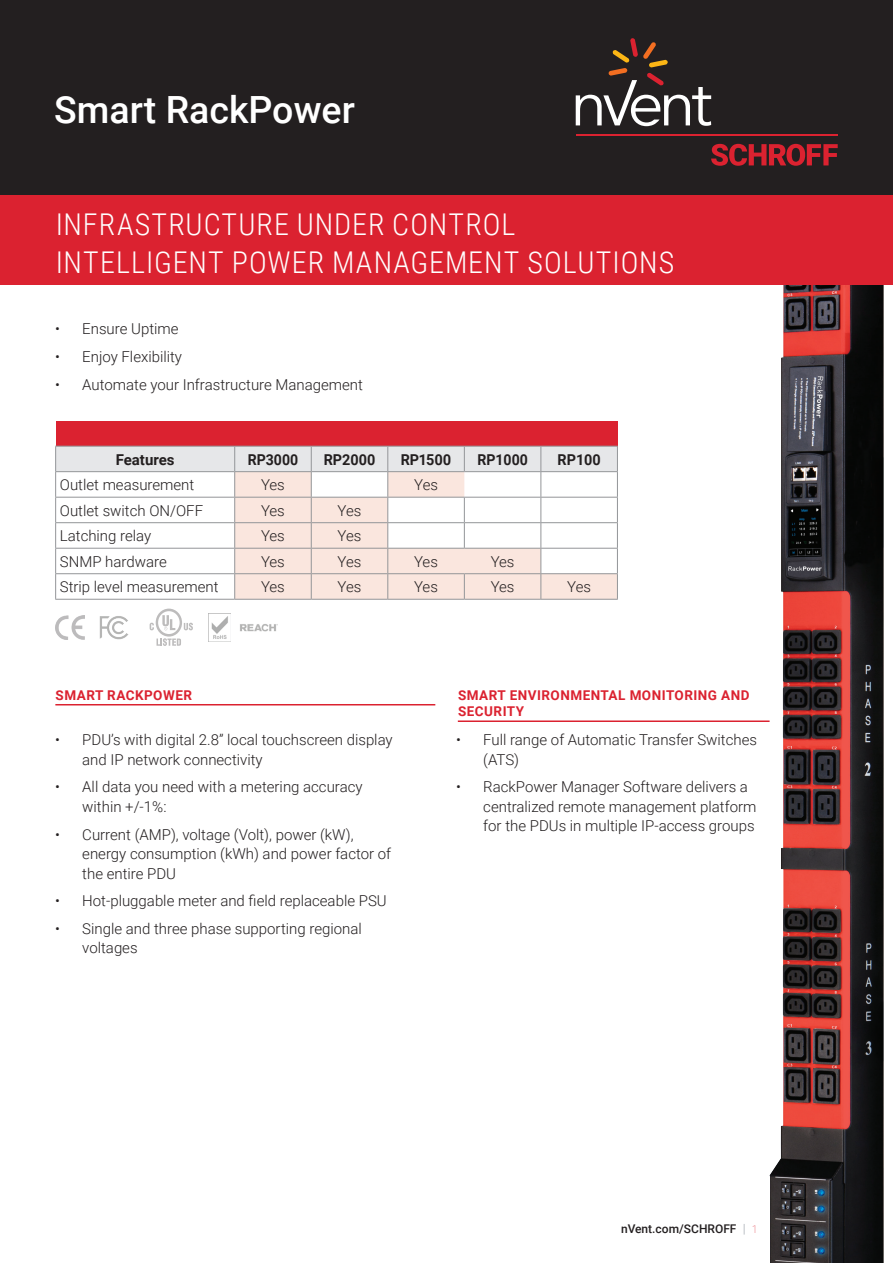
<style>
.page{position:relative;width:893px;height:1263px;background:#fff}
.page>*{position:absolute;margin:0;border:0;box-sizing:border-box;transform-origin:0 0}
.t1{font:500 37.5px "Roboto";color:#fff}
.t2{font:300 30px/37.5px "Roboto Condensed";letter-spacing:.035em;color:#fff}
.t3{font:300 15px/19.5px "Roboto";color:#231f20}
.t4{font:700 15px "Roboto";color:#231f20;scale:.96 1}
.t5{font:700 15px "Roboto";color:#231f20;scale:.94 1}
.t6{font:700 15px "Roboto";color:#231f20}
.t7{font:700 13.5px "Roboto";letter-spacing:.035em;color:#db2230}
.t8{font:500 12px "Roboto";color:#231f20}
.s1{font-weight:300;font-size:12.6px;color:#8f959e}
.s2{font-weight:100;font-size:10.5px;color:#db2230}
</style>
<div class="page">
<img style="left:769px;top:285px;width:115px;height:978px">
<div style="left:0;top:0;width:893px;height:196px;background:#231f20"></div>
<div style="left:0;top:196px;width:893px;height:89px;background:#db2230"></div>
<svg style="left:711px;top:144px;width:127px;height:22px"></svg>
<hr style="left:576px;top:134px;width:262px;height:2px;background:#db2230">
<svg style="left:576px;top:38px;width:135px;height:88px"></svg>
<div style="left:56px;top:421px;width:561px;height:25px;background:#db2230"></div>
<hr style="left:55px;top:599px;width:180px;height:1px;background:#939598">
<hr style="left:235px;top:599px;width:76px;height:1px;background:#939598">
<hr style="left:311px;top:599px;width:77px;height:1px;background:#939598">
<hr style="left:464px;top:599px;width:77px;height:1px;background:#939598">
<hr style="left:541px;top:599px;width:77px;height:1px;background:#939598">
<hr style="left:388px;top:599px;width:76px;height:1px;background:#939598">
<svg style="left:55px;top:446px;width:563px;height:153px"></svg>
<hr style="left:388px;top:471px;width:76px;height:1px;background:#939598">
<hr style="left:388px;top:497px;width:76px;height:1px;background:#939598">
<img style="left:55px;top:615px;width:29px;height:24px">
<img style="left:100px;top:616px;width:29px;height:24px">
<img style="left:208px;top:614px;width:20px;height:27px">
<img style="left:240px;top:624px;width:38px;height:8px">
<svg style="left:150px;top:609px;width:43px;height:37px"></svg>
<hr style="left:55px;top:704px;width:380px;height:1px;background:#db2230">
<hr style="left:458px;top:720px;width:312px;height:2px;background:#db2230">
<h1 class="t1" style="left:54px;top:83px;width:302px">Smart RackPower</h1>
<h2 class="t2" style="left:56px;top:205px;width:620px">INFRASTRUCTURE UNDER CONTROL<br>INTELLIGENT POWER MANAGEM ENT SOLUTIONS</h2>
<p class="t3" style="left:55px;top:319px;width:125px">• Ensure Uptime</p>
<p class="t3" style="left:55px;top:346px;width:128px">• Enjoy Flexibility</p>
<p class="t3" style="left:55px;top:374px;width:309px">• Automate your Infrastructure Management</p>
<p class="t6" style="left:116px;top:449px;width:60px">FEATURES</p>
<p class="t5" style="left:248px;top:449px;width:55px">RP3000</p>
<p class="t4" style="left:324px;top:449px;width:55px">RP2000</p>
<p class="t4" style="left:401px;top:449px;width:54px">RP1500</p>
<p class="t5" style="left:477px;top:449px;width:55px">RP1000</p>
<p class="t4" style="left:557px;top:449px;width:47px">RP100</p>
<p class="t3" style="left:60px;top:474px;width:136px">Outlet measurement</p>
<p class="t3" style="left:261px;top:474px;width:25px">Yes</p>
<p class="t3" style="left:414px;top:474px;width:25px">Yes</p>
<p class="t3" style="left:60px;top:500px;width:145px">Outlet switch ON/OFF</p>
<p class="t3" style="left:261px;top:500px;width:25px">Yes</p>
<p class="t3" style="left:338px;top:500px;width:25px">Yes</p>
<p class="t3" style="left:60px;top:525px;width:93px">Latching relay</p>
<p class="t3" style="left:261px;top:525px;width:25px">Yes</p>
<p class="t3" style="left:338px;top:525px;width:25px">Yes</p>
<p class="t3" style="left:60px;top:551px;width:108px">SNMP hardware</p>
<p class="t3" style="left:261px;top:551px;width:25px">Yes</p>
<p class="t3" style="left:338px;top:551px;width:25px">Yes</p>
<p class="t3" style="left:414px;top:551px;width:25px">Yes</p>
<p class="t3" style="left:491px;top:551px;width:25px">Yes</p>
<p class="t3" style="left:60px;top:576px;width:160px">Strip level measurement</p>
<p class="t3" style="left:261px;top:576px;width:25px">Yes</p>
<p class="t3" style="left:338px;top:576px;width:25px">Yes</p>
<p class="t3" style="left:414px;top:576px;width:25px">Yes</p>
<p class="t3" style="left:491px;top:576px;width:25px">Yes</p>
<p class="t3" style="left:567px;top:576px;width:25px">Yes</p>
<p class="t7" style="left:56px;top:685px;width:138px">SMART RACKPOWER</p>
<p class="t7" style="left:458px;top:685px;width:218px">SMART ENVIRONMENTAL MONITOR</p>
<p class="t7" style="left:693px;top:685px;width:58px">ING AND</p>
<p class="t7" style="left:458px;top:702px;width:68px">SECURITY</p>
<p class="t3" style="left:82px;top:730px;width:312px;text-indent:-27px">• PDU’s with digital 2.8” local touchscreen display and IP network connectivity</p>
<p class="t3" style="left:82px;top:777px;width:282px;text-indent:-27px">• All data you need with a metering accuracy within +/-1%:</p>
<p class="t3" style="left:82px;top:824px;width:310px;text-indent:-27px">• Current (AMP), voltage (Volt), power (kW), energy consumption (kWh) and power factor of the entire PDU</p>
<p class="t3" style="left:55px;top:890px;width:333px">• Hot-pluggable meter and field replaceable PSU</p>
<p class="t3" style="left:82px;top:918px;width:281px;text-indent:-27px">• Single and three phase supporting regional voltages</p>
<p class="t3" style="left:483px;top:730px;width:275px;text-indent:-27px">• Full range of Automatic Transfer Switches (ATS)</p>
<p class="t3" style="left:483px;top:777px;width:275px;text-indent:-27px">• RackPower Manager Software delivers a centralized remote management platform for the PDUs in multiple IP-access groups</p>
<p class="t8" style="left:621px;top:1220px;width:137px">nVent.com/SCHROFF <span class="s1">|</span> <span class="s2">1</span></p>
</div>
